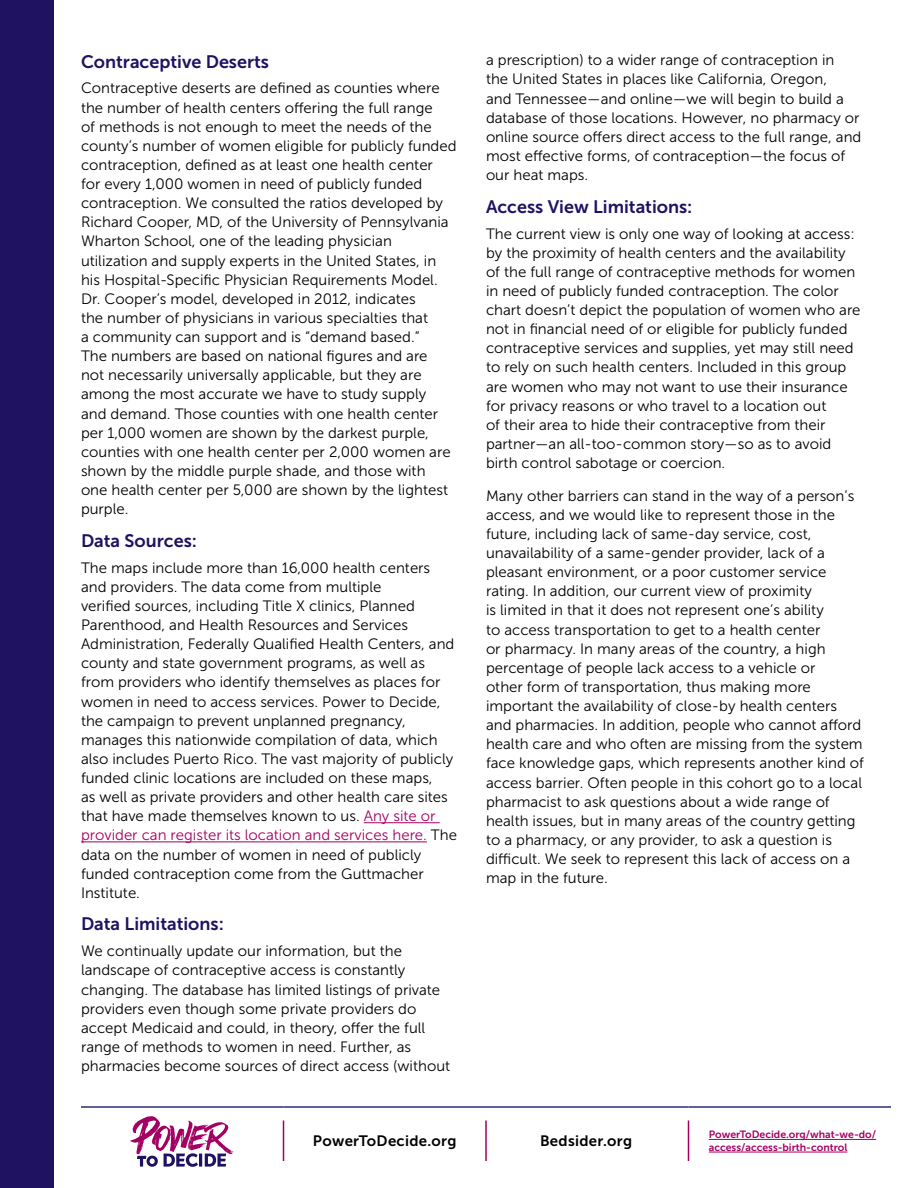
<style>
.page{position:relative;width:918px;height:1188px;background:#fff}
.page>*{position:absolute;margin:0;border:0;box-sizing:border-box;transform-origin:0 0}
.P2D_H2_001{font:18px "Museo Sans 700";color:#1f1261}
.P2D_Body_001{font:15px/19.2px "Museo Sans 300";color:#000}
.t1{font:15px "Museo Sans 700";letter-spacing:.02em;color:#000}
.t2{font:10.5px/12.6px "Museo Sans 700";color:#a40064}
.s1{color:#a40064}
</style>
<div class="page">
<hr style="left:283px;top:1120px;width:1px;height:41px;background:#a40064">
<hr style="left:485px;top:1120px;width:2px;height:41px;background:#a40064">
<hr style="left:688px;top:1120px;width:1px;height:41px;background:#a40064">
<hr style="left:81px;top:1106px;width:203px;height:2px;background:#2c2e70">
<hr style="left:284px;top:1106px;width:202px;height:2px;background:#2c2e70">
<hr style="left:486px;top:1106px;width:202px;height:2px;background:#2c2e70">
<hr style="left:688px;top:1106px;width:203px;height:2px;background:#2c2e70">
<svg style="left:130px;top:1116px;width:104px;height:51px"></svg>
<hr style="left:709px;top:1139px;width:167px;height:1px;background:#a40064">
<hr style="left:709px;top:1152px;width:138px;height:1px;background:#a40064">
<div style="left:0;top:0;width:54px;height:1188px;background:#1f1261"></div>
<hr style="left:364px;top:822px;width:76px;height:1px;background:#a40064">
<hr style="left:81px;top:841px;width:346px;height:1px;background:#a40064">
<p class="P2D_H2_001" style="left:81px;top:51px;width:190px">Contraceptive Deserts</p>
<p class="P2D_Body_001" style="left:81px;top:79px;width:377px">Contraceptive deserts are defined as counties where the number of health centers offering the full range<br>of methods is not enough to meet the needs of the county’s number of women eligible for publicly funded contraception, defined as at least one health center<br>for every 1,000 women in need of publicly funded contraception. We consulted the ratios developed by Richard Cooper, MD, of the University of Pennsylvania Wharton School, one of the leading physician utilization and supply experts in the United States, in his Hospital-Specific Physician Requirements Model.<br>Dr. Cooper’s model, developed in 2012, indicates<br>the number of physicians in various specialties that<br>a community can support and is “demand based.”<br>The numbers are based on national figures and are<br>not necessarily universally applicable, but they are among the most accurate we have to study supply<br>and demand. Those counties with one health center per 1,000 women are shown by the darkest purple, counties with one health center per 2,000 women are shown by the middle purple shade, and those with<br>one health center per 5,000 are shown by the lightest purple.</p>
<p class="P2D_H2_001" style="left:81px;top:531px;width:117px">Data Sources:</p>
<p class="P2D_Body_001" style="left:81px;top:558px;width:377px">The maps include more than 16,000 health centers and providers. The data come from multiple<br>verified sources, including Title X clinics, Planned Parenthood, and Health Resources and Services Administration, Federally Qualified Health Centers, and county and state government programs, as well as from providers who identify themselves as places for women in need to access services. Power to Decide, the campaign to prevent unplanned pregnancy, manages this nationwide compilation of data, which also includes Puerto Rico. The vast majority of publicly funded clinic locations are included on these maps,<br>as well as private providers and other health care sites that have made themselves known to us. <span class="s1">Any site or provider can register its location and services here.</span> The data on the number of women in need of publicly funded contraception come from the Guttmacher Institute.</p>
<p class="P2D_H2_001" style="left:81px;top:914px;width:144px">Data Limitations:</p>
<p class="P2D_Body_001" style="left:81px;top:942px;width:371px">We continually update our information, but the landscape of contraceptive access is constantly changing. The database has limited listings of private providers even though some private providers do accept Medicaid and could, in theory, offer the full range of methods to women in need. Further, as pharmacies become sources of direct access (without</p>
<p class="P2D_Body_001" style="left:486px;top:51px;width:377px">a prescription) to a wider range of contraception in<br>the United States in places like California, Oregon,<br>and Tennessee—and online—we will begin to build a database of those locations. However, no pharmacy or online source offers direct access to the full range, and most effective forms, of contraception—the focus of our heat maps.</p>
<p class="P2D_H2_001" style="left:486px;top:196px;width:208px">Access View Limitations:</p>
<p class="P2D_Body_001" style="left:486px;top:224px;width:376px">The current view is only one way of looking at access: by the proximity of health centers and the availability of the full range of contraceptive methods for women in need of publicly funded contraception. The color chart doesn’t depict the population of women who are not in financial need of or eligible for publicly funded contraceptive services and supplies, yet may still need to rely on such health centers. Included in this group are women who may not want to use their insurance for privacy reasons or who travel to a location out<br>of their area to hide their contraceptive from their partner—an all-too-common story—so as to avoid birth control sabotage or coercion.</p>
<p class="P2D_Body_001" style="left:486px;top:486px;width:380px">Many other barriers can stand in the way of a person’s access, and we would like to represent those in the future, including lack of same-day service, cost, unavailability of a same-gender provider, lack of a pleasant environment, or a poor customer service rating. In addition, our current view of proximity<br>is limited in that it does not represent one’s ability<br>to access transportation to get to a health center<br>or pharmacy. In many areas of the country, a high percentage of people lack access to a vehicle or<br>other form of transportation, thus making more important the availability of close-by health centers and pharmacies. In addition, people who cannot afford health care and who often are missing from the system face knowledge gaps, which represents another kind of access barrier. Often people in this cohort go to a local pharmacist to ask questions about a wide range of health issues, but in many areas of the country getting to a pharmacy, or any provider, to ask a question is difficult. We seek to represent this lack of access on a map in the future.</p>
<p class="t1" style="left:313px;top:1133px;width:145px">PowerToDecide.org</p>
<p class="t1" style="left:540px;top:1133px;width:94px">Bedsider.org</p>
<p class="t2" style="left:709px;top:1128px;width:169px">PowerToDecide.org/what-we-do/ access/access-birth-control</p>
</div>
